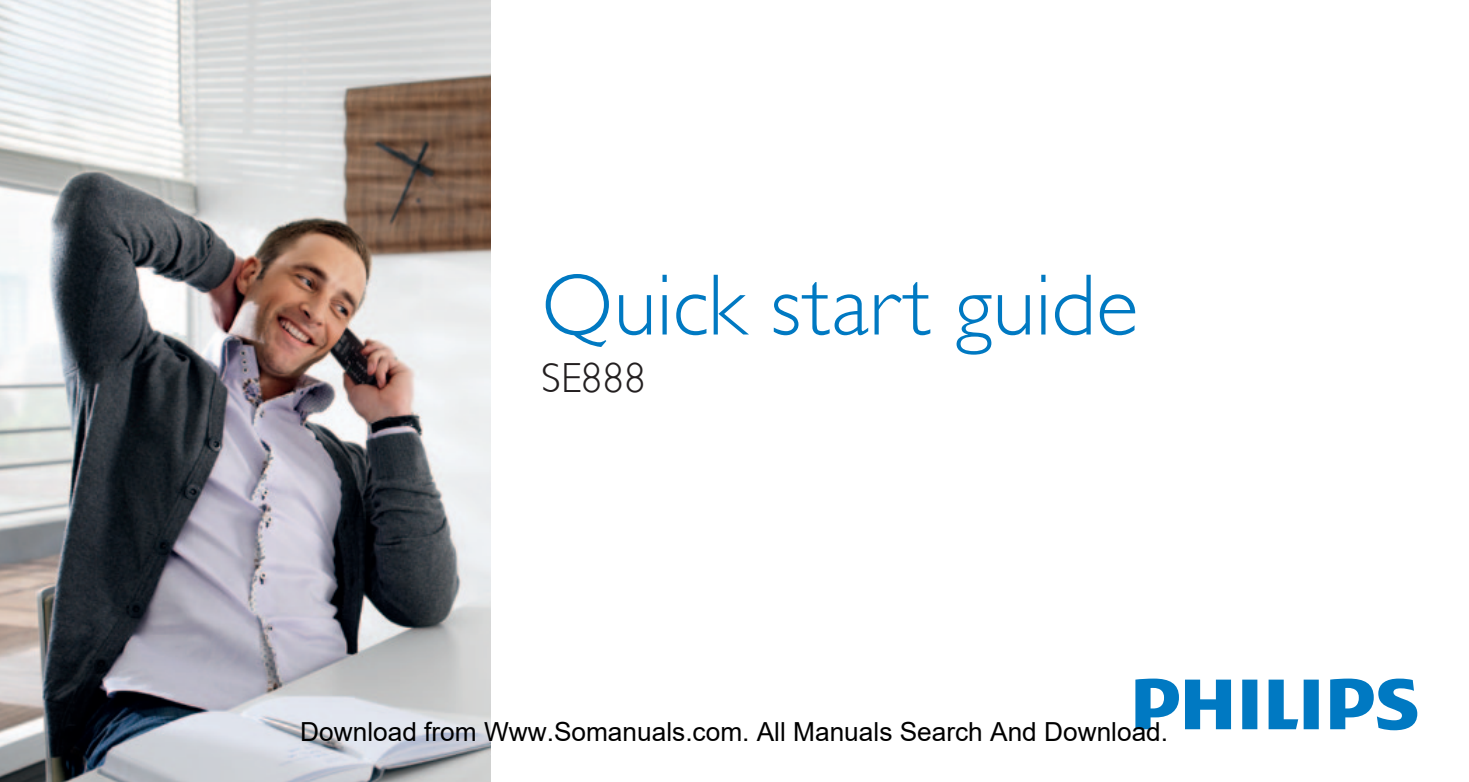
<style>
.page{position:relative;width:1469px;height:782px;background:#fff}
.page>*{position:absolute;margin:0;border:0;box-sizing:border-box;transform-origin:0 0}
.t1{font:87.5px "Gill Sans Alt One WGL Light";color:#0079c2}
.t2{font:42px "Gill Sans Alt One WGL Light";letter-spacing:.01em;color:#231f20}
.t3{font:26.25px "Arial";color:#000}
</style>
<div class="page">
<svg style="left:1135px;top:678px;width:282px;height:52px"></svg>
<img style="left:0;top:0;width:491px;height:781px">
<h1 class="t1" style="left:541px;top:247px;width:598px">Quick start guide</h1>
<h2 class="t2" style="left:541px;top:350px;width:106px">SE888</h2>
<p class="t3" style="left:300px;top:717px;width:869px">Download from Www.Somanuals.com. All Manuals Search And Download.</p>
</div>
